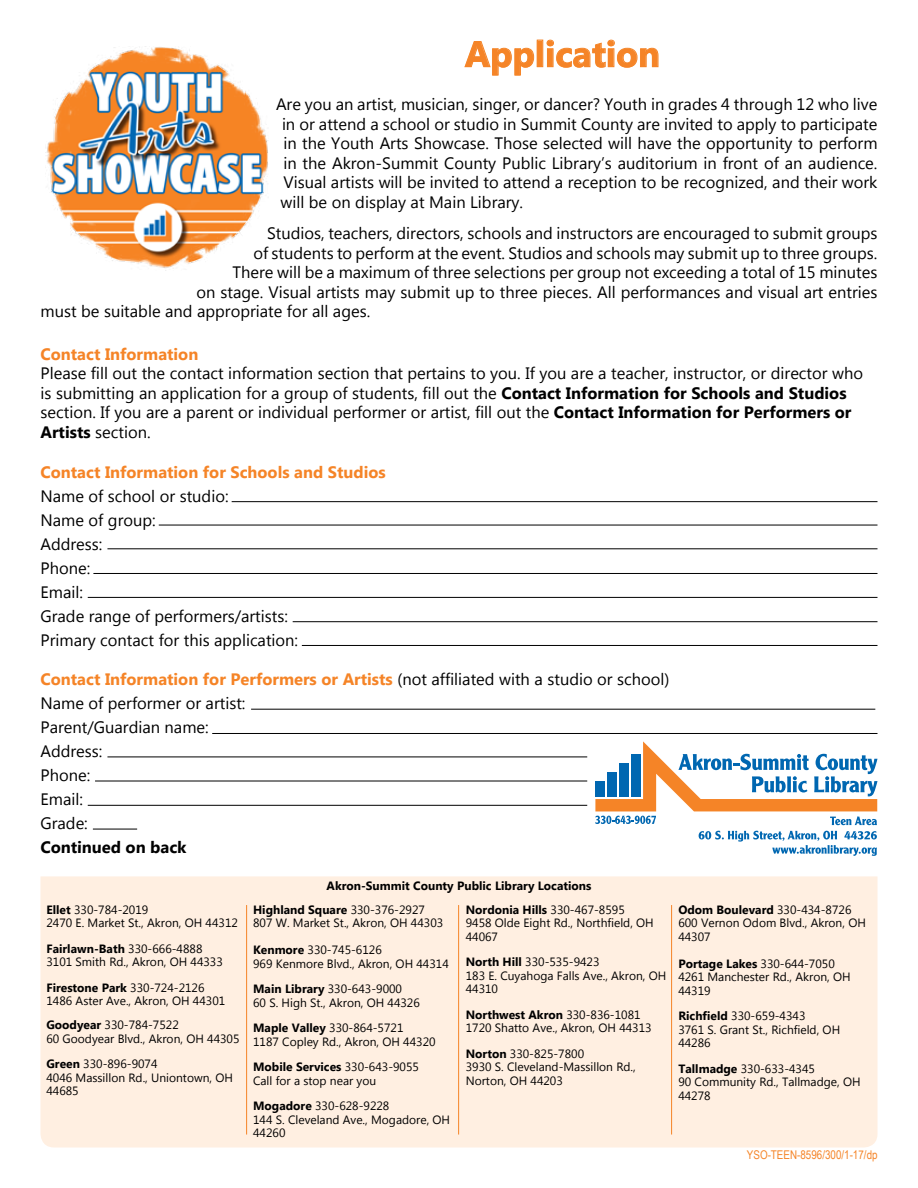
<style>
.page{position:relative;width:918px;height:1188px;background:#fff}
.page>*{position:absolute;margin:0;border:0;box-sizing:border-box;transform-origin:0 0}
.t1{font:700 36px "Lao UI";color:#f58427}
.t2{font:16.5px/24px "Lao UI";color:#000}
.t3{font:700 16.5px "Lao UI";color:#f58427}
.t4{font:700 16.5px "Lao UI";color:#000}
.t5{font:12px/13.5px "Lao UI";color:#000}
.t6{font:700 12px "Lao UI";color:#000}
.t7{font:12px "Arial Narrow";color:#f58427}
.s1{font-weight:700}
.s2{font-weight:700;color:#f58427}
</style>
<div class="page">
<img style="left:46px;top:46px;width:222px;height:225px">
<svg style="left:699px;top:831px;width:178px;height:25px"></svg>
<svg style="left:595px;top:741px;width:283px;height:84px"></svg>
<svg style="left:464px;top:41px;width:70px;height:35px"></svg>
<div style="left:537px;top:40px;width:6px;height:27px;border:1px solid #f58427"></div>
<svg style="left:546px;top:39px;width:113px;height:29px"></svg>
<div style="left:40px;top:876px;width:838px;height:272px;background:#ffefe1"></div>
<hr style="left:232px;top:501px;width:646px;height:1px;background:#000">
<hr style="left:159px;top:525px;width:719px;height:1px;background:#000">
<hr style="left:107px;top:548px;width:770px;height:1px;background:#000">
<hr style="left:93px;top:573px;width:784px;height:1px;background:#000">
<hr style="left:88px;top:597px;width:790px;height:1px;background:#000">
<hr style="left:293px;top:621px;width:585px;height:1px;background:#000">
<hr style="left:302px;top:645px;width:576px;height:1px;background:#000">
<hr style="left:251px;top:709px;width:624px;height:1px;background:#000">
<hr style="left:212px;top:733px;width:665px;height:1px;background:#000">
<hr style="left:107px;top:757px;width:480px;height:1px;background:#000">
<hr style="left:95px;top:781px;width:492px;height:1px;background:#000">
<hr style="left:88px;top:805px;width:499px;height:1px;background:#000">
<hr style="left:246px;top:905px;width:1px;height:230px;background:#f58427">
<hr style="left:458px;top:905px;width:1px;height:230px;background:#f58427">
<hr style="left:671px;top:905px;width:1px;height:230px;background:#f58427">
<hr style="left:93px;top:829px;width:44px;height:1px;background:#000">
<h1 class="t1" style="left:465px;top:30px;width:197px">Application</h1>
<p class="t2" style="left:276px;top:94px;width:603px;line-height:19.5px;text-align:justify">Are you an artist, musician, singer, or dancer? Youth in grades 4 through 12 who live in or attend a school or studio in Summit County are invited to apply to participate in the Youth Arts Showcase. Those selected will have the opportunity to perform in the Akron-Summit County Public Library’s auditorium in front of an audience.<br>Visual artists will be invited to attend a reception to be recognized, and their work will be on display at Main Library.</p>
<p class="t2" style="left:267px;top:221px;width:612px">Studios, teachers, directors, schools and instructors are encouraged to submit groups</p>
<p class="t2" style="left:254px;top:240px;width:625px">of students to perform at the event. Studios and schools may submit up to three groups.</p>
<p class="t2" style="left:233px;top:260px;width:646px">There will be a maximum of three selections per group not exceeding a total of 15 minutes</p>
<p class="t2" style="left:197px;top:279px;width:683px">on stage. Visual artists may submit up to three pieces. All performances and visual art entries</p>
<p class="t2" style="left:40px;top:299px;width:331px">must be suitable and appropriate for all ages.</p>
<p class="t3" style="left:40px;top:343px;width:159px">Contact Information</p>
<p class="t2" style="left:40px;top:363px;width:824px;line-height:19.6px">Please fill out the contact information section that pertains to you. If you are a teacher, instructor, or director who is submitting an application for a group of students, fill out the <span class="s1">Contact Information for Schools and Studios </span>section. If you are a parent or individual performer or artist, fill out the <span class="s1">Contact Information for Performers or Artists</span> section.</p>
<p class="t3" style="left:40px;top:461px;width:347px">Contact Information for Schools and Studios</p>
<p class="t2" style="left:40px;top:483px;width:259px">Name of school or studio:<br>Name of group:<br>Address:<br>Phone:<br>Email:<br>Grade range of performers/artists:<br>Primary contact for this application:</p>
<p class="t2" style="left:40px;top:667px;width:630px"><span class="s2">Contact Information for Performers or Artists</span> (not affiliated with a studio or school)<br>Name of performer or artist:<br>Parent/Guardian name:<br>Address:<br>Phone:<br>Email:<br>Grade:</p>
<p class="t4" style="left:40px;top:836px;width:147px">Continued on back</p>
<p class="t5" style="left:46px;top:902px;width:193px"><span class="s1">Ellet</span> 330-784-2019<br>2470 E. Market St., Akron, OH 44312</p>
<p class="t5" style="left:46px;top:941px;width:178px"><span class="s1">Fairlawn-Bath</span> 330-666-4888<br>3101 Smith Rd., Akron, OH 44333</p>
<p class="t5" style="left:46px;top:980px;width:180px"><span class="s1">Firestone Park</span> 330-724-2126<br>1486 Aster Ave., Akron, OH 44301</p>
<p class="t5" style="left:46px;top:1018px;width:195px"><span class="s1">Goodyear</span> 330-784-7522<br>60 Goodyear Blvd., Akron, OH 44305</p>
<p class="t5" style="left:46px;top:1057px;width:188px"><span class="s1">Green</span> 330-896-9074<br>4046 Massillon Rd., Uniontown, OH<br>44685</p>
<p class="t6" style="left:327px;top:878px;width:266px">Akron-Summit County Public Library Locations</p>
<p class="t5" style="left:253px;top:902px;width:192px"><span class="s1">Highland Square</span> 330-376-2927<br>807 W. Market St., Akron, OH 44303</p>
<p class="t5" style="left:253px;top:943px;width:197px"><span class="s1">Kenmore</span> 330-745-6126<br>969 Kenmore Blvd., Akron, OH 44314</p>
<p class="t5" style="left:253px;top:982px;width:168px"><span class="s1">Main Library</span> 330-643-9000<br>60 S. High St., Akron, OH 44326</p>
<p class="t5" style="left:253px;top:1021px;width:184px"><span class="s1">Maple Valley</span> 330-864-5721<br>1187 Copley Rd., Akron, OH 44320</p>
<p class="t5" style="left:253px;top:1060px;width:167px"><span class="s1">Mobile Services</span> 330-643-9055<br>Call for a stop near you</p>
<p class="t5" style="left:253px;top:1099px;width:199px"><span class="s1">Mogadore</span> 330-628-9228<br>144 S. Cleveland Ave., Mogadore, OH<br>44260</p>
<p class="t5" style="left:466px;top:902px;width:190px"><span class="s1">Nordonia Hills</span> 330-467-8595<br>9458 Olde Eight Rd., Northfield, OH<br>44067</p>
<p class="t5" style="left:466px;top:955px;width:202px"><span class="s1">North Hill</span> 330-535-9423<br>183 E. Cuyahoga Falls Ave., Akron, OH<br>44310</p>
<p class="t5" style="left:466px;top:1007px;width:187px"><span class="s1">Northwest Akron</span> 330-836-1081<br>1720 Shatto Ave., Akron, OH 44313</p>
<p class="t5" style="left:466px;top:1046px;width:172px"><span class="s1">Norton</span> 330-825-7800<br>3930 S. Cleveland-Massillon Rd.,<br>Norton, OH 44203</p>
<p class="t5" style="left:678px;top:902px;width:189px"><span class="s1">Odom Boulevard</span> 330-434-8726<br>600 Vernon Odom Blvd., Akron, OH<br>44307</p>
<p class="t5" style="left:678px;top:956px;width:174px"><span class="s1">Portage Lakes</span> 330-644-7050<br>4261 Manchester Rd., Akron, OH<br>44319</p>
<p class="t5" style="left:678px;top:1009px;width:163px"><span class="s1">Richfield</span> 330-659-4343<br>3761 S. Grant St., Richfield, OH<br>44286</p>
<p class="t5" style="left:678px;top:1061px;width:184px"><span class="s1">Tallmadge</span> 330-633-4345<br>90 Community Rd., Tallmadge, OH<br>44278</p>
<p class="t7" style="left:747px;top:1146px;width:132px">YSO-TEEN-8596/300/1-17/dp</p>
</div>
